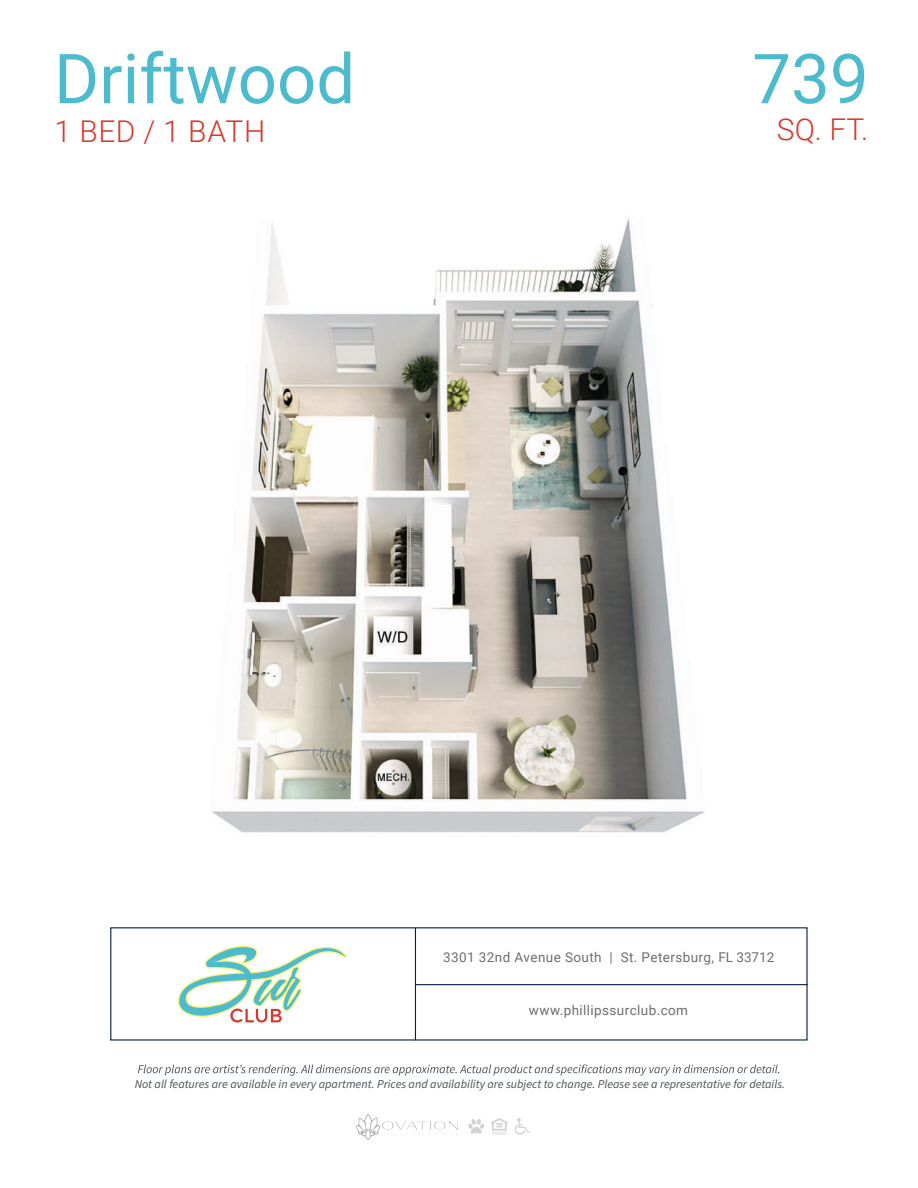
<style>
.page{position:relative;width:918px;height:1188px;background:#fff}
.page>*{position:absolute;margin:0;border:0;box-sizing:border-box;transform-origin:0 0}
.t1{font:69px "Roboto";color:#4cbbcd}
.t2{font:300 30px "Roboto";letter-spacing:.015em;color:#d8372a}
.t3{font:13.5px "Roboto";letter-spacing:.03em;color:#6c6d70}
.t4{font:italic 12px "Source Sans Pro";color:#4b5056}
</style>
<div class="page">
<svg style="left:138px;top:1064px;width:641px;height:12px"></svg>
<hr style="left:415px;top:928px;width:1px;height:112px;background:#071d49">
<hr style="left:415px;top:984px;width:393px;height:1px;background:#071d49">
<svg style="left:491px;top:1118px;width:17px;height:17px"></svg>
<svg style="left:515px;top:1118px;width:15px;height:17px"></svg>
<svg style="left:468px;top:1119px;width:16px;height:15px"></svg>
<svg style="left:178px;top:945px;width:169px;height:78px"></svg>
<img style="left:356px;top:1114px;width:102px;height:26px">
<img style="left:212px;top:218px;width:493px;height:615px">
<h1 class="t1" style="left:54px;top:30px;width:303px">Driftwood</h1>
<h1 class="t1" style="left:752px;top:30px;width:118px">739</h1>
<h2 class="t2" style="left:55px;top:110px;width:213px">1 BED / 1 BATH</h2>
<h2 class="t2" style="left:777px;top:108px;width:93px">SQ. FT.</h2>
<p class="t3" style="left:443px;top:948px;width:333px">3301 32nd Avenue South | St. Petersburg, FL 33712</p>
<p class="t3" style="left:529px;top:1001px;width:161px">www.phillipssurclub.com</p>
<p class="t4" style="left:135px;top:1076px;width:652px">Not all features are available in every apartment. Prices and availability are subject to change. Please see a representative for details.</p>
</div>
